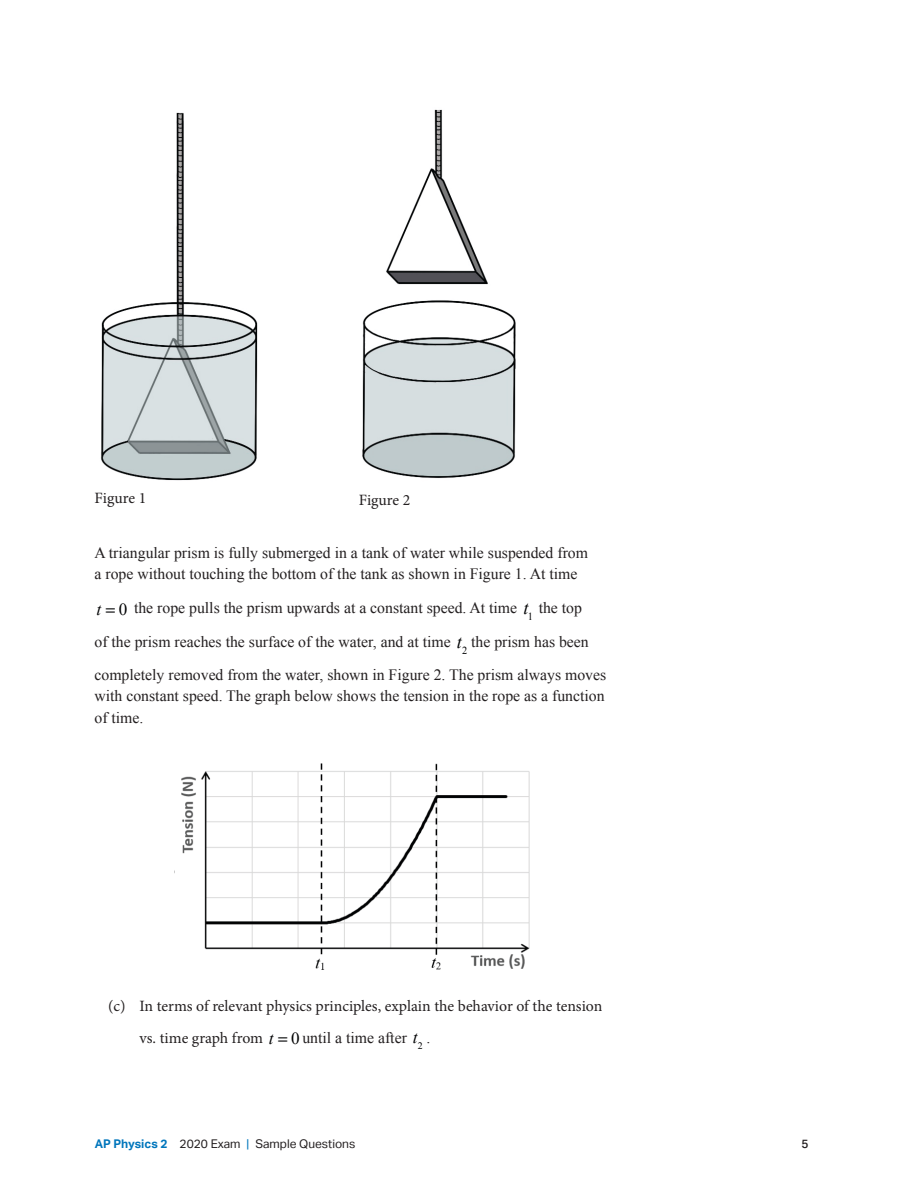
<style>
.page{position:relative;width:918px;height:1188px;background:#fff}
.page>*{position:absolute;margin:0;border:0;box-sizing:border-box;transform-origin:0 0}
.t1{font:italic 18.75px "Times New Roman";color:#020304}
.t2{font:italic 18.75px "Times New Roman";color:#020304;scale:.96 1}
.Sample_Question___Bo{font:15.75px/21.3px "Times New Roman";color:#231f20}
.Sample_Question___Bo-2{font:15.75px "Minion Pro";color:#231f20}
.t3{font:12px "Aktiv Grotesk";color:#231f20}
.t4{font:500 12px "Aktiv Grotesk";color:#231f20}
.s1{font-style:italic;font-size:17.1px;color:#020304}
.s2{font-size:17.1px;color:#020304}
.s3{font-family:"Times New Roman";font-style:italic;font-size:17.1px;color:#020304}
.s4{font-family:"Times New Roman";font-size:17.1px;color:#020304}
.s5{font-family:"Times New Roman"}
.s6{font-weight:700;color:#0076bc}
.s7{color:#0076bc}
</style>
<div class="page">
<img style="left:101px;top:112px;width:157px;height:369px">
<img style="left:362px;top:109px;width:154px;height:369px">
<img style="left:174px;top:763px;width:356px;height:207px">
<p class="Sample_Question___Bo-2" style="left:94px;top:487px;width:53px">Figure 1</p>
<p class="Sample_Question___Bo-2" style="left:359px;top:490px;width:53px">Figure 2</p>
<p class="Sample_Question___Bo" style="left:94px;top:542px;width:495px">A triangular prism is fully submerged in a tank of water while suspended from a rope without touching the bottom of the tank as shown in Figure 1. At time</p>
<p class="Sample_Question___Bo" style="left:97px;top:597px;width:422px"><span class="s1">t</span> <span class="s2">0</span> the rope pulls the prism upwards at a constant speed. At time</p>
<p class="t1" style="left:523px;top:595px;width:11px">t<sub>1</sub></p>
<p class="Sample_Question___Bo" style="left:539px;top:597px;width:45px">the top</p>
<p class="Sample_Question___Bo" style="left:94px;top:630px;width:358px">of the prism reaches the surface of the water, and at time</p>
<p class="t2" style="left:457px;top:629px;width:12px">t<sub>2</sub></p>
<p class="Sample_Question___Bo" style="left:94px;top:624px;width:513px;line-height:33.6px;text-indent:377px">the prism has been completely removed from the water, shown in Figure 2. The prism always moves</p>
<p class="Sample_Question___Bo" style="left:94px;top:685px;width:512px">with constant speed. The graph below shows the tension in the rope as a function of time.</p>
<p class="Sample_Question___Bo-2" style="left:108px;top:995px;width:496px">(c) In terms of relevant physics principles, explain the behavior of the tension</p>
<p class="Sample_Question___Bo-2" style="left:140px;top:1027px;width:292px">vs. time graph from <span class="s3">t</span> <span class="s4">0</span> <span class="s5">until a time after</span> <span class="s3">t</span><sub>2</sub> <span class="s5">.</span></p>
<p class="t3" style="left:95px;top:1136px;width:262px"><span class="s6">AP Physics 2</span> 2020 Exam <span class="s7">|</span> Sample Questions</p>
<p class="t4" style="left:801px;top:1136px;width:9px">5</p>
</div>
